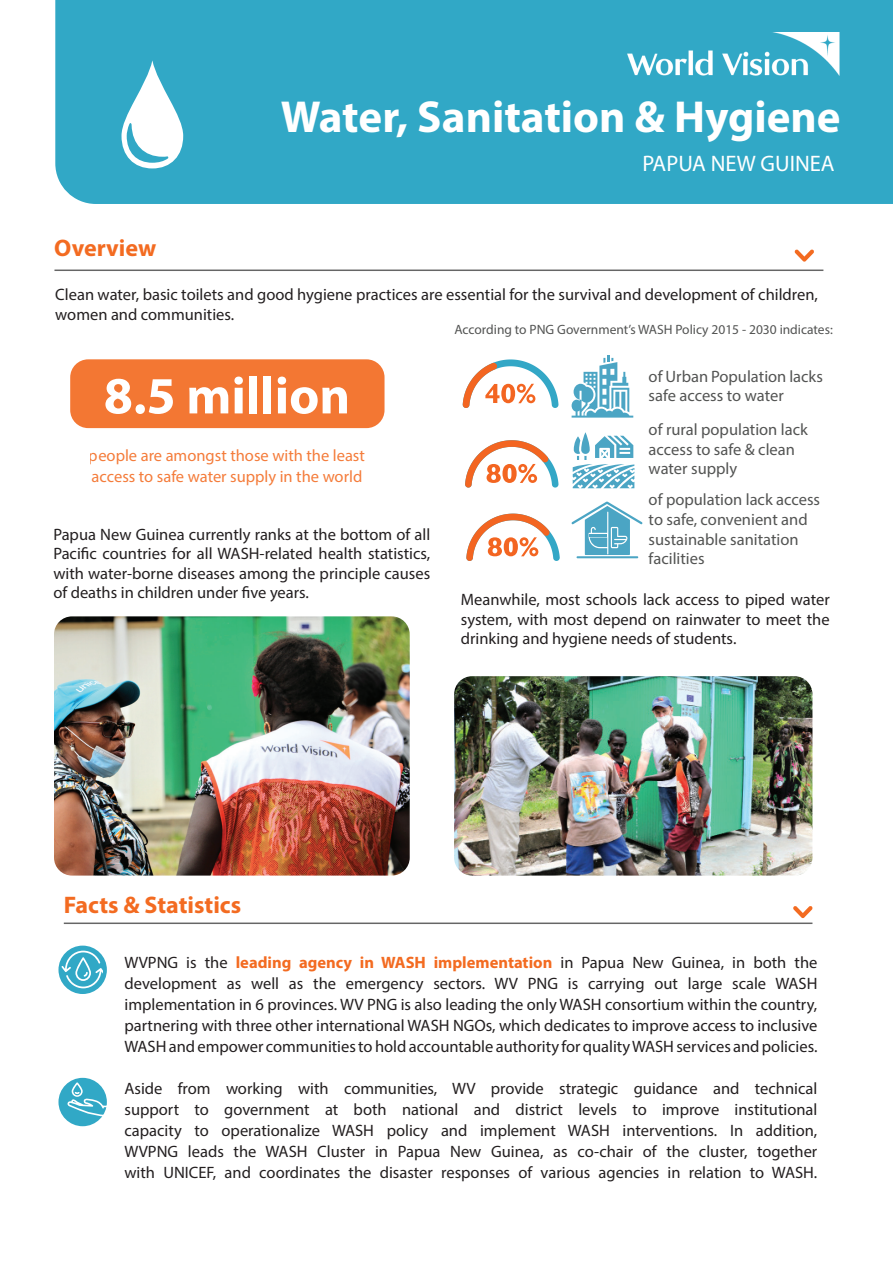
<style>
.page{position:relative;width:893px;height:1263px;background:#fff}
.page>*{position:absolute;margin:0;border:0;box-sizing:border-box;transform-origin:0 0}
.t1{font:700 52.5px "Myriad Pro";color:#fff}
.t2{font:700 45px "Myriad Pro";color:#fff}
.t3{font:700 24px "Myriad Pro";color:#f36b21}
.t4{font:22.5px "Myriad Pro";color:#fff}
.t5{font:16.5px/21px "Myriad Pro";color:#231f20;text-align:justify}
.t6{font:16.5px/19.8px "Myriad Pro";color:#535453}
.t7{font:16.5px/21px "Myriad Pro";color:#f36b21}
.t8{font:13.5px "Myriad Pro";color:#535453}
.s1{font-weight:700;color:#f36b21}
</style>
<div class="page">
<div style="left:55px;top:0;width:838px;height:204px;background:#31a8c6"></div>
<img style="left:608px;top:32px;width:243px;height:44px">
<svg style="left:122px;top:60px;width:61px;height:108px"></svg>
<div style="left:70px;top:359px;width:315px;height:69px;background:#f37733;border-radius:18px"></div>
<img style="left:572px;top:488px;width:63px;height:1px">
<hr style="left:64px;top:922px;width:748px;height:2px;background:#666">
<hr style="left:54px;top:269px;width:769px;height:2px;background:#666">
<img style="left:454px;top:676px;width:358px;height:199px">
<svg style="left:463px;top:359px;width:95px;height:49px"></svg>
<svg style="left:465px;top:440px;width:93px;height:48px"></svg>
<svg style="left:466px;top:514px;width:94px;height:47px"></svg>
<hr style="left:576px;top:556px;width:62px;height:2px;background:#4ba5c4">
<svg style="left:571px;top:501px;width:71px;height:54px"></svg>
<svg style="left:572px;top:356px;width:61px;height:62px"></svg>
<svg style="left:573px;top:436px;width:61px;height:52px"></svg>
<svg style="left:58px;top:945px;width:49px;height:49px"></svg>
<svg style="left:61px;top:951px;width:41px;height:37px;background:#62bcd3"></svg>
<div style="left:58px;top:1078px;width:49px;height:48px;background:#31a8c6;border-radius:50%"></div>
<svg style="left:67px;top:1082px;width:40px;height:34px"></svg>
<img style="left:54px;top:616px;width:356px;height:259px">
<svg style="left:795px;top:249px;width:19px;height:13px"></svg>
<svg style="left:793px;top:906px;width:20px;height:12px"></svg>
<h2 class="t2" style="left:281px;top:87px;width:561px">Water, Sanitation &amp; Hygiene</h2>
<h3 class="t3" style="left:54px;top:233px;width:104px">Overview</h3>
<h3 class="t4" style="left:642px;top:150px;width:194px">PAPUA NEW GUINEA</h3>
<p class="t5" style="left:55px;top:285px;width:764px;line-height:19.5px">Clean water, basic toilets and good hygiene practices are essential for the survival and development of children, women and communities.</p>
<h1 class="t1" style="left:104px;top:361px;width:248px">8.5 million</h1>
<p class="t7" style="left:89px;top:445px;width:277px">people are amongst those with the least access to safe water supply in the world</p>
<p class="t5" style="left:53px;top:524px;width:378px;line-height:19.5px">Papua New Guinea currently ranks at the bottom of all Pacific countries for all WASH-related health statistics, with water-borne diseases among the principle causes of deaths in children under five years.</p>
<p class="t8" style="left:454px;top:321px;width:380px">According to PNG Government’s WASH Policy 2015 - 2030 indicates:</p>
<p class="t6" style="left:649px;top:366px;width:176px">of Urban Population lacks safe access to water</p>
<p class="t6" style="left:649px;top:419px;width:161px">of rural population lack access to safe &amp; clean water supply</p>
<p class="t6" style="left:649px;top:489px;width:173px">of population lack access to safe, convenient and sustainable sanitation facilities</p>
<p class="t5" style="left:461px;top:590px;width:370px;line-height:19.5px">Meanwhile, most schools lack access to piped water system, with most depend on rainwater to meet the drinking and hygiene needs of students.</p>
<h3 class="t3" style="left:64px;top:889px;width:179px">Facts &amp; Statistics</h3>
<p class="t5" style="left:124px;top:952px;width:694px">WVPNG is the <span class="s1">leading agency in WASH implementation</span> in Papua New Guinea, in both the development as well as the emergency sectors. WV PNG is carrying out large scale WASH implementation in 6 provinces. WV PNG is also leading the only WASH consortium within the country, partnering with three other international WASH NGOs, which dedicates to improve access to inclusive WASH and empower communities to hold accountable authority for quality WASH services and policies.</p>
<p class="t5" style="left:124px;top:1078px;width:694px">Aside from working with communities, WV provide strategic guidance and technical support to government at both national and district levels to improve institutional capacity to operationalize WASH policy and implement WASH interventions. In addition, WVPNG leads the WASH Cluster in Papua New Guinea, as co-chair of the cluster, together with UNICEF, and coordinates the disaster responses of various agencies in relation to WASH.</p>
</div>
